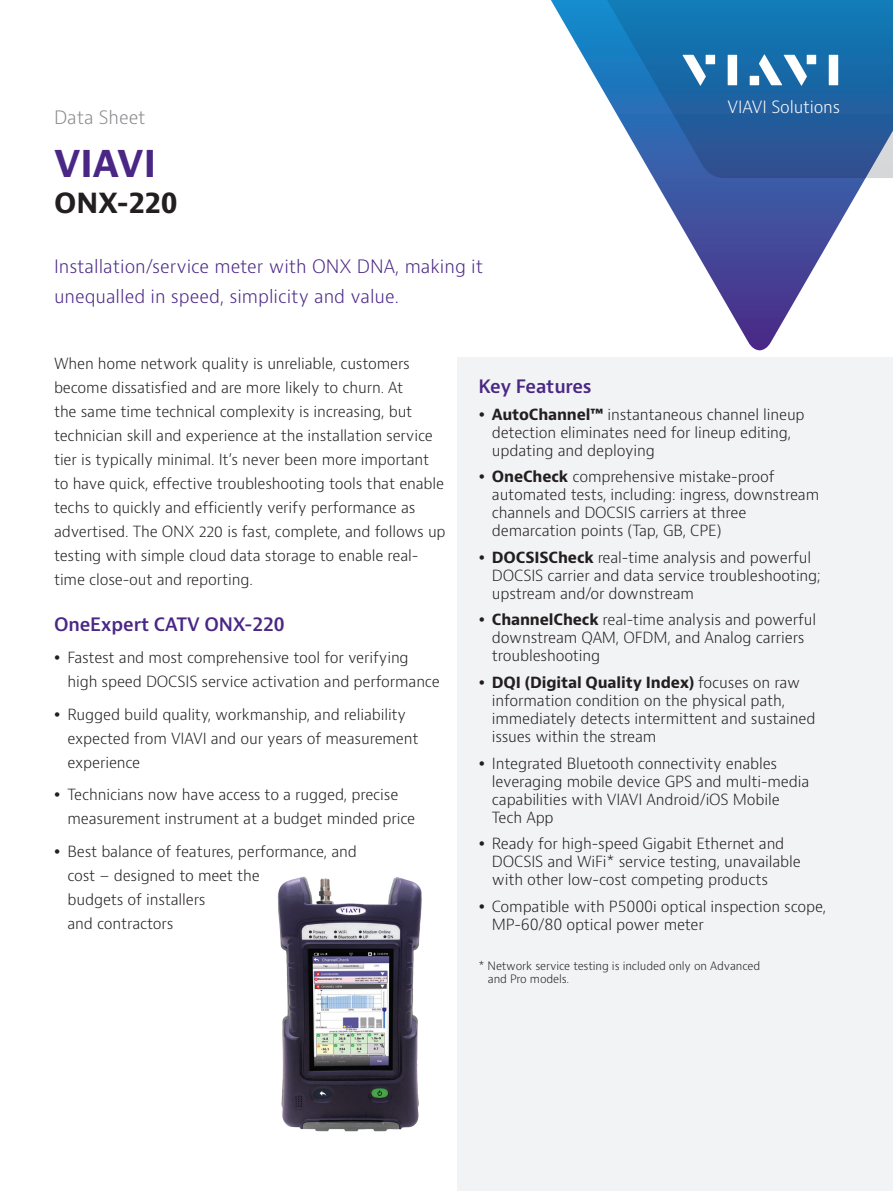
<style>
.page{position:relative;width:893px;height:1191px;background:#fff}
.page>*{position:absolute;margin:0;border:0;box-sizing:border-box;transform-origin:0 0}
.t1{font:700 36px "Bernino Sans";color:#4a2785}
.t2{font:700 27px "Bernino Sans";color:#231f20}
.t3{font:300 18px/30px "Bernino Sans";color:#4a2785}
.t4{font:600 18px "Bernino Sans";letter-spacing:-.01em;color:#4a2785}
.t5{font:300 18px "Bernino Sans";color:#87898c}
.t6{font:300 16.5px "Bernino Sans";letter-spacing:-.01em;color:#fff}
.t7{font:300 15px/18px "Bernino Sans";letter-spacing:-.01em;color:#231f20}
.t8{font:300 11.25px/13.5px "Bernino Sans";letter-spacing:-.01em;color:#231f20}
.s1{font-weight:700}
</style>
<div class="page">
<svg style="left:653px;top:178px;width:213px;height:172px"></svg>
<svg style="left:551px;top:0;width:342px;height:178px"></svg>
<svg style="left:682px;top:55px;width:24px;height:31px"></svg>
<div style="left:706px;top:55px;width:9px;height:9px;background:#fff"></div>
<div style="left:728px;top:55px;width:9px;height:30px;background:#fff"></div>
<div style="left:807px;top:55px;width:9px;height:9px;background:#fff"></div>
<div style="left:829px;top:55px;width:9px;height:30px;background:#fff"></div>
<svg style="left:759px;top:54px;width:48px;height:32px"></svg>
<div style="left:750px;top:76px;width:9px;height:9px;background:#fff"></div>
<div style="left:457px;top:357px;width:436px;height:834px;background:#f2f3f4"></div>
<img style="left:278px;top:876px;width:144px;height:256px">
<p class="t5" style="left:54px;top:105px;width:93px">Data Sheet</p>
<h1 class="t1" style="left:54px;top:140px;width:104px">VIAVI</h1>
<h2 class="t2" style="left:54px;top:185px;width:125px">ONX-220</h2>
<p class="t3" style="left:54px;top:252px;width:431px">Installation/service meter with ONX DNA, making it unequalled in speed, simplicity and value.</p>
<p class="t6" style="left:728px;top:96px;width:114px">VIAVI Solutions</p>
<p class="t7" style="left:54px;top:352px;width:393px;line-height:24px">When home network quality is unreliable, customers become dissatisfied and are more likely to churn. At<br>the same time technical complexity is increasing, but technician skill and experience at the installation service tier is typically minimal. It’s never been more important to have quick, effective troubleshooting tools that enable techs to quickly and efficiently verify performance as advertised. The ONX 220 is fast, complete, and follows up testing with simple cloud data storage to enable real&shy;time close-out and reporting.</p>
<p class="t4" style="left:54px;top:612px;width:232px">OneExpert CATV ONX-220</p>
<p class="t7" style="left:68px;top:646px;width:374px;line-height:24px">Fastest and most comprehensive tool for verifying high speed DOCSIS service activation and performance</p>
<p class="t7" style="left:68px;top:702px;width:353px;line-height:24px">Rugged build quality, workmanship, and reliability expected from VIAVI and our years of measurement experience</p>
<p class="t7" style="left:68px;top:783px;width:349px;line-height:24px">Technicians now have access to a rugged, precise measurement instrument at a budget minded price</p>
<p class="t7" style="left:68px;top:839px;width:291px;line-height:24px">Best balance of features, performance, and cost – designed to meet the<br>budgets of installers<br>and contractors</p>
<p class="t4" style="left:478px;top:375px;width:115px">Key Features</p>
<p class="t7" style="left:492px;top:406px;width:314px"><span class="s1">AutoChannel™</span> instantaneous channel lineup detection eliminates need for lineup editing, updating and deploying</p>
<p class="t7" style="left:492px;top:468px;width:329px"><span class="s1">OneCheck</span> comprehensive mistake-proof automated tests, including: ingress, downstream channels and DOCSIS carriers at three demarcation points (Tap, GB, CPE)</p>
<p class="t7" style="left:492px;top:549px;width:330px"><span class="s1">DOCSISCheck</span> real-time analysis and powerful<br>DOCSIS carrier and data service troubleshooting; upstream and/or downstream</p>
<p class="t7" style="left:492px;top:611px;width:326px"><span class="s1">ChannelCheck</span> real-time analysis and powerful downstream QAM, OFDM, and Analog carriers troubleshooting</p>
<p class="t7" style="left:492px;top:674px;width:325px"><span class="s1">DQI (Digital Quality Index)</span> focuses on raw information condition on the physical path, immediately detects intermittent and sustained issues within the stream</p>
<p class="t7" style="left:492px;top:754px;width:319px">Integrated Bluetooth connectivity enables leveraging mobile device GPS and multi-media capabilities with VIAVI Android/iOS Mobile Tech App</p>
<p class="t7" style="left:492px;top:835px;width:310px">Ready for high-speed Gigabit Ethernet and<br>DOCSIS and WiFi* service testing, unavailable with other low-cost competing products</p>
<p class="t7" style="left:492px;top:897px;width:336px">Compatible with P5000i optical inspection scope,<br>MP-60/80 optical power meter</p>
<p class="t8" style="left:488px;top:959px;width:274px;text-indent:-10px">* Network service testing is included only on Advanced and Pro models.</p>
</div>
